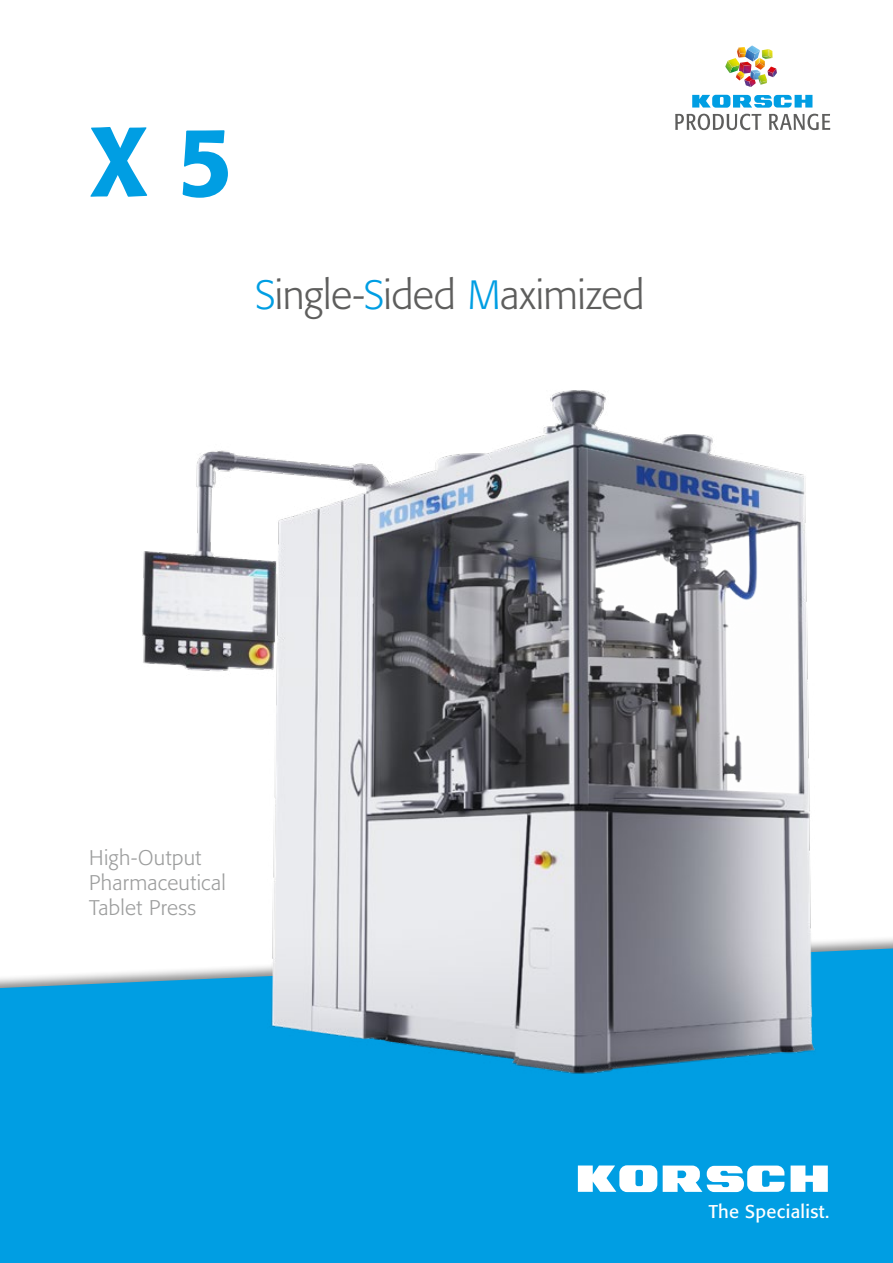
<style>
.page{position:relative;width:893px;height:1263px;background:#fff}
.page>*{position:absolute;margin:0;border:0;box-sizing:border-box;transform-origin:0 0}
.t1{font:500 97.5px "Formata Pro";color:#009ee3}
.t2{font:300 40.5px "Formata Pro";letter-spacing:-.015em;color:#5e5e5d}
.t3{font:300 21px/25.2px "Formata Pro";letter-spacing:.015em;color:#9c9d9d}
.t4{font:18.3px "Formata Pro";letter-spacing:.02em;color:#fff}
.s1{color:#009ee3}
</style>
<div class="page">
<div style="left:0;top:948px;width:893px;height:315px;background:#009ee3"></div>
<svg style="left:692px;top:95px;width:120px;height:13px"></svg>
<svg style="left:675px;top:114px;width:86px;height:16px"></svg>
<svg style="left:769px;top:114px;width:61px;height:16px"></svg>
<img style="left:725px;top:45px;width:52px;height:42px">
<svg style="left:578px;top:1165px;width:250px;height:27px"></svg>
<img style="left:134px;top:390px;width:685px;height:740px">
<h1 class="t1" style="left:89px;top:99px;width:146px">X 5</h1>
<h2 class="t2" style="left:255px;top:269px;width:391px"><span class="s1">S</span>ingle-<span class="s1">S</span>ided <span class="s1">M</span>aximized</h2>
<p class="t3" style="left:89px;top:845px;width:138px">High-Output<br>Pharmaceutical<br>Tablet Press</p>
<p class="t4" style="left:709px;top:1199px;width:122px">The Specialist.</p>
</div>
